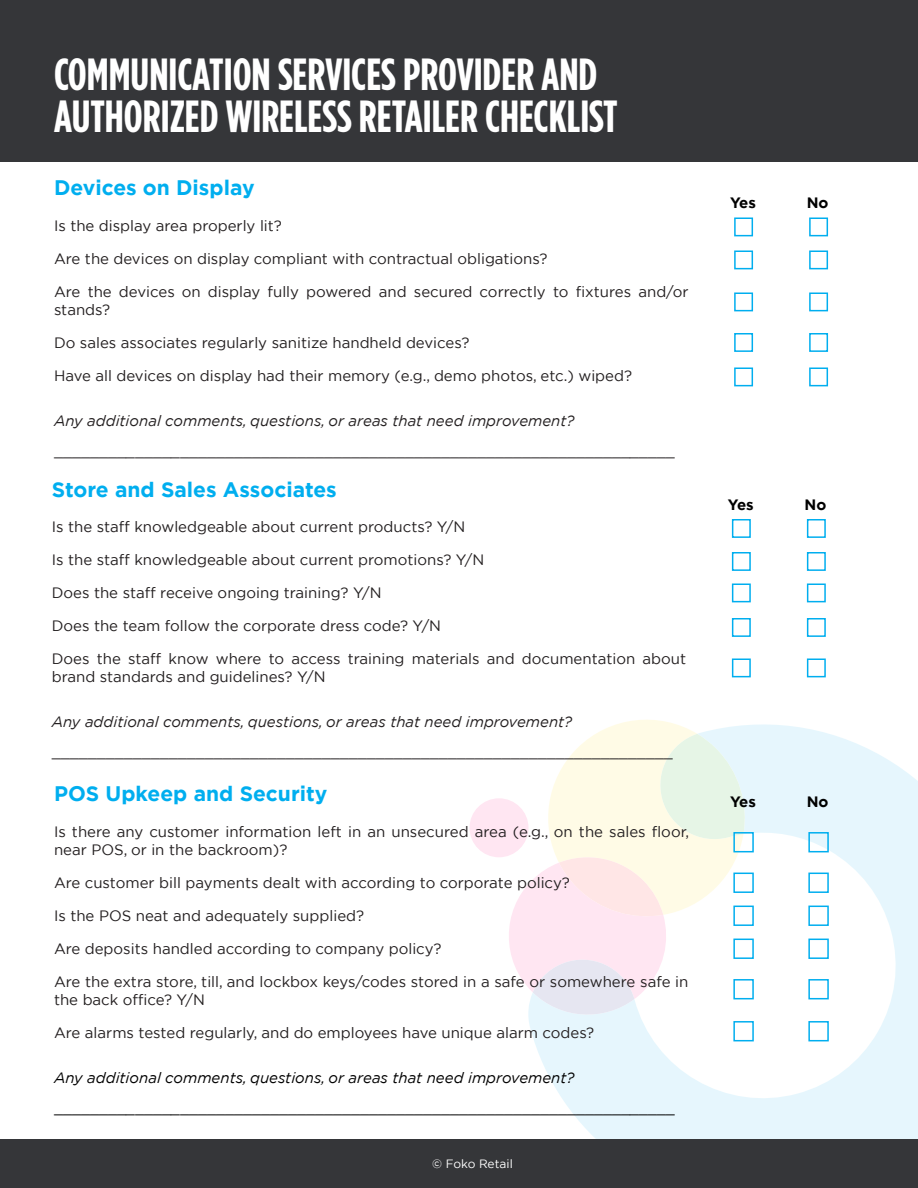
<style>
.page{position:relative;width:918px;height:1188px;background:#fff}
.page>*{position:absolute;margin:0;border:0;box-sizing:border-box;transform-origin:0 0}
.Heading_1{font:700 45px/42px "Gotham Condensed";color:#fff}
.Heading_3{font:700 21px "Gotham";color:#00aeef}
.t1{font:15px/18px "Gotham";color:#231f20}
.t2{font:italic 15px "Gotham";color:#231f20}
.t3{font:15px "Gotham";color:#000}
.t4{font:italic 15px "Gotham";color:#000}
.t5{font:700 15px "Gotham";color:#000}
.t6{font:12px "Gotham";color:#fff}
</style>
<div class="page">
<div style="left:470px;top:798px;width:59px;height:59px;background:#ffe6f2;border-radius:50%"></div>
<svg style="left:529px;top:724px;width:389px;height:415px;fill:#e6f6fd"></svg>
<svg style="left:502px;top:720px;width:246px;height:302px"></svg>
<div style="left:0;top:0;width:918px;height:162px;background:#353639"></div>
<div style="left:0;top:1139px;width:918px;height:49px;background:#353639"></div>
<div style="left:734px;top:218px;width:19px;height:18px;border:2px solid #00aeef"></div>
<div style="left:809px;top:218px;width:19px;height:18px;border:2px solid #00aeef"></div>
<div style="left:734px;top:250px;width:19px;height:19px;border:2px solid #00aeef"></div>
<div style="left:809px;top:250px;width:19px;height:19px;border:2px solid #00aeef"></div>
<div style="left:734px;top:292px;width:19px;height:19px;border:2px solid #00aeef"></div>
<div style="left:809px;top:292px;width:19px;height:19px;border:2px solid #00aeef"></div>
<div style="left:734px;top:333px;width:19px;height:19px;border:2px solid #00aeef"></div>
<div style="left:809px;top:333px;width:19px;height:19px;border:2px solid #00aeef"></div>
<div style="left:734px;top:368px;width:19px;height:18px;border:2px solid #00aeef"></div>
<div style="left:809px;top:368px;width:19px;height:18px;border:2px solid #00aeef"></div>
<div style="left:733px;top:832px;width:21px;height:20px;border:2px solid #00aeef"></div>
<div style="left:808px;top:832px;width:21px;height:20px;border:2px solid #00aeef"></div>
<div style="left:733px;top:873px;width:21px;height:20px;border:2px solid #00aeef"></div>
<div style="left:808px;top:873px;width:21px;height:20px;border:2px solid #00aeef"></div>
<div style="left:733px;top:906px;width:21px;height:20px;border:2px solid #00aeef"></div>
<div style="left:808px;top:906px;width:21px;height:20px;border:2px solid #00aeef"></div>
<div style="left:733px;top:939px;width:21px;height:20px;border:2px solid #00aeef"></div>
<div style="left:808px;top:939px;width:21px;height:20px;border:2px solid #00aeef"></div>
<div style="left:733px;top:979px;width:21px;height:20px;border:2px solid #00aeef"></div>
<div style="left:808px;top:979px;width:21px;height:20px;border:2px solid #00aeef"></div>
<div style="left:732px;top:519px;width:19px;height:19px;border:2px solid #00aeef"></div>
<div style="left:807px;top:519px;width:19px;height:19px;border:2px solid #00aeef"></div>
<div style="left:732px;top:552px;width:19px;height:19px;border:2px solid #00aeef"></div>
<div style="left:807px;top:552px;width:19px;height:19px;border:2px solid #00aeef"></div>
<div style="left:732px;top:584px;width:19px;height:18px;border:2px solid #00aeef"></div>
<div style="left:807px;top:584px;width:19px;height:18px;border:2px solid #00aeef"></div>
<div style="left:732px;top:618px;width:19px;height:19px;border:2px solid #00aeef"></div>
<div style="left:807px;top:618px;width:19px;height:19px;border:2px solid #00aeef"></div>
<div style="left:732px;top:658px;width:19px;height:19px;border:2px solid #00aeef"></div>
<div style="left:807px;top:658px;width:19px;height:19px;border:2px solid #00aeef"></div>
<div style="left:733px;top:1021px;width:21px;height:20px;border:2px solid #00aeef"></div>
<div style="left:808px;top:1021px;width:21px;height:20px;border:2px solid #00aeef"></div>
<p class="Heading_1" style="left:54px;top:53px;width:565px">COMMUNICATION SERVICES PROVIDER AND<br>AUTHORIZED WIRELESS RETAILER CHECKLIST</p>
<p class="Heading_3" style="left:54px;top:174px;width:202px">Devices on Display</p>
<p class="t1" style="left:54px;top:216px;width:230px">Is the display area properly lit?</p>
<p class="t1" style="left:54px;top:249px;width:495px">Are the devices on display compliant with contractual obligations?</p>
<p class="t1" style="left:54px;top:282px;width:636px">Are the devices on display fully powered and secured correctly to fixtures and/or stands?</p>
<p class="t1" style="left:54px;top:333px;width:417px">Do sales associates regularly sanitize handheld devices?</p>
<p class="t1" style="left:54px;top:366px;width:580px">Have all devices on display had their memory (e.g., demo photos, etc.) wiped?</p>
<p class="t2" style="left:54px;top:411px;width:522px">Any additional comments, questions, or areas that need improvement?</p>
<p class="t1" style="left:54px;top:441px;width:622px">_____________________________________________________________________</p>
<p class="Heading_3" style="left:52px;top:475px;width:287px">Store and Sales Associates</p>
<p class="t1" style="left:52px;top:518px;width:415px">Is the staff knowledgeable about current products? Y/N</p>
<p class="t1" style="left:52px;top:551px;width:434px">Is the staff knowledgeable about current promotions? Y/N</p>
<p class="t1" style="left:52px;top:584px;width:331px">Does the staff receive ongoing training? Y/N</p>
<p class="t1" style="left:52px;top:617px;width:391px">Does the team follow the corporate dress code? Y/N</p>
<p class="t1" style="left:52px;top:650px;width:636px">Does the staff know where to access training materials and documentation about brand standards and guidelines? Y/N</p>
<p class="t2" style="left:52px;top:713px;width:522px">Any additional comments, questions, or areas that need improvement?</p>
<p class="t1" style="left:52px;top:743px;width:622px">_____________________________________________________________________</p>
<p class="t5" style="left:730px;top:193px;width:27px">Yes</p>
<p class="t5" style="left:807px;top:193px;width:23px">No</p>
<p class="t5" style="left:728px;top:495px;width:27px">Yes</p>
<p class="t5" style="left:805px;top:495px;width:23px">No</p>
<p class="Heading_3" style="left:54px;top:780px;width:275px">POS Upkeep and Security</p>
<p class="t5" style="left:730px;top:792px;width:27px">Yes</p>
<p class="t5" style="left:807px;top:792px;width:23px">No</p>
<p class="t1" style="left:54px;top:822px;width:637px">Is there any customer information left in an unsecured area (e.g., on the sales floor, near POS, or in the backroom)?</p>
<p class="t1" style="left:54px;top:873px;width:517px">Are customer bill payments dealt with according to corporate policy?</p>
<p class="t1" style="left:54px;top:906px;width:312px">Is the POS neat and adequately supplied?</p>
<p class="t1" style="left:54px;top:939px;width:389px">Are deposits handled according to company policy?</p>
<p class="t1" style="left:54px;top:972px;width:636px">Are the extra store, till, and lockbox keys/codes stored in a safe or somewhere safe in the back office? Y/N</p>
<p class="t1" style="left:54px;top:1023px;width:542px">Are alarms tested regularly, and do employees have unique alarm codes?</p>
<p class="t4" style="left:54px;top:1068px;width:522px">Any additional comments, questions, or areas that need improvement?</p>
<p class="t3" style="left:54px;top:1098px;width:622px">_____________________________________________________________________</p>
<p class="t6" style="left:432px;top:1156px;width:82px">© Foko Retail</p>
</div>
